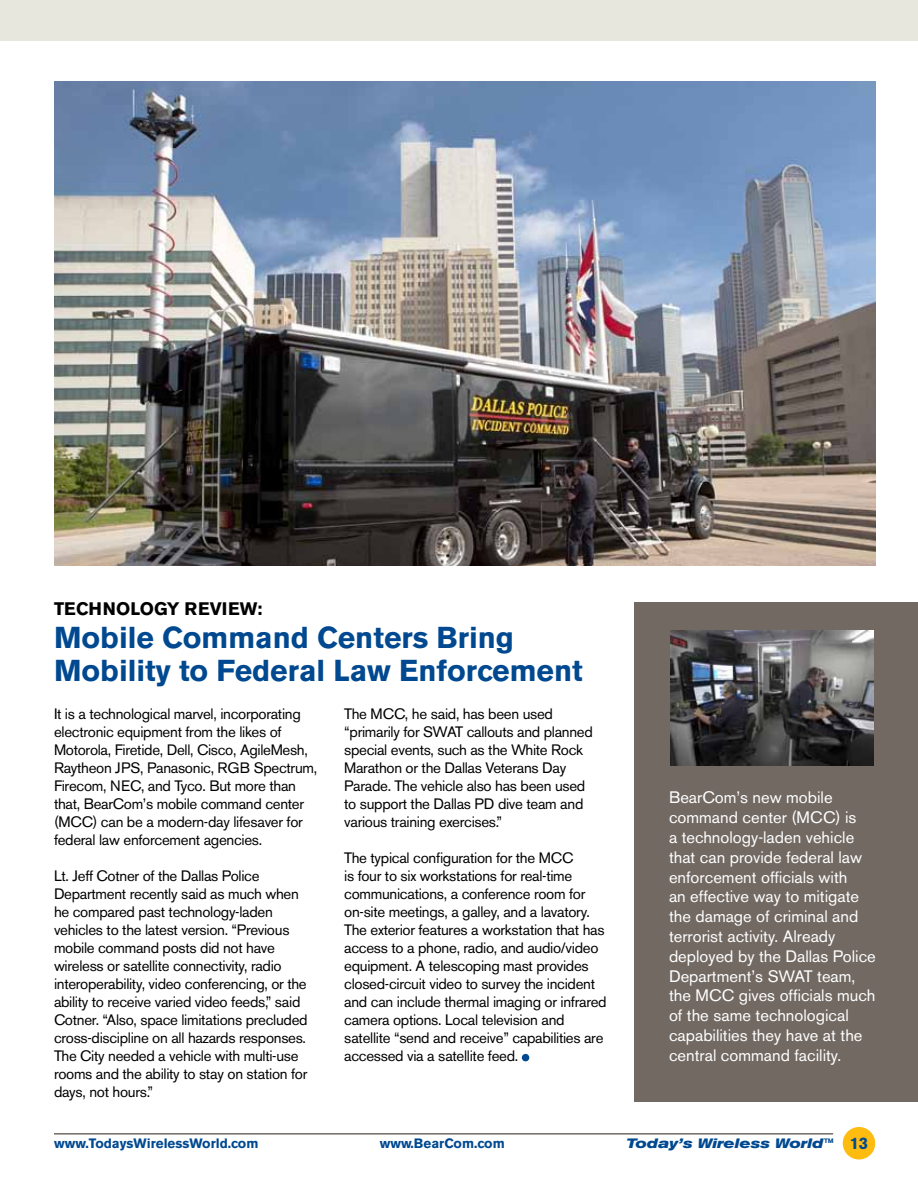
<style>
.page{position:relative;width:918px;height:1188px;background:#fff}
.page>*{position:absolute;margin:0;border:0;box-sizing:border-box;transform-origin:0 0}
.t1{font:700 30px/33px "Akzidenz Grotesk BE";color:#004990}
.t2{font:700 18px "Akzidenz Grotesk BE";color:#000}
.t3{font:16.5px/19.8px "Akzidenz Grotesk BE";color:#fff}
.t4{font:15px/18px "Akzidenz Grotesk BE";letter-spacing:-.02em;color:#000}
.t5{font:700 13.5px "Akzidenz Grotesk BE";color:#004990}
.t6{font:italic 700 expanded 13.5px "Akzidenz Grotesk BE";color:#004990}
.s1{font-style:normal;font-stretch:normal;font-size:16.5px}
</style>
<div class="page">
<div style="left:843px;top:1127px;width:32px;height:33px;background:#febc11;border-radius:50%"></div>
<div style="left:0;top:0;width:918px;height:40px;background:#e7e7dd"></div>
<hr style="left:54px;top:1133px;width:779px;height:2px;background:#726963">
<div style="left:522px;top:1054px;width:7px;height:7px;background:#004990;border-radius:50%"></div>
<div style="left:634px;top:602px;width:284px;height:500px;background:#726963"></div>
<img style="left:671px;top:630px;width:202px;height:135px">
<img style="left:54px;top:81px;width:822px;height:485px">
<p class="t2" style="left:54px;top:599px;width:49px">TECHNOLOG</p>
<p class="t2" style="left:167px;top:599px;width:31px">Y REV</p>
<p class="t2" style="left:222px;top:599px;width:42px">IEW:</p>
<h1 class="t1" style="left:54px;top:622px;width:530px">Mobile Command Centers Bring<br>Mobility to Federal Law Enforcement</h1>
<p class="t4" style="left:54px;top:705px;width:265px">It is a technological marvel, incorporating electronic equipment from the likes of Motorola, Firetide, Dell, Cisco, AgileMesh, Raytheon JPS, Panasonic, RGB Spectrum, Firecom, NEC, and Tyco. But more than that, BearCom’s mobile command center (MCC) can be a modern-day lifesaver for federal law enforcement agencies.</p>
<p class="t4" style="left:54px;top:867px;width:255px">Lt. Jeff Cotner of the Dallas Police Department recently said as much when he compared past technology-laden vehicles to the latest version. “Previous mobile command posts did not have wireless or satellite connectivity, radio interoperability, video conferencing, or the ability to receive varied video feeds,” said Cotner. “Also, space limitations precluded cross-discipline on all hazards responses.<br>The City needed a vehicle with multi-use rooms and the ability to stay on station for days, not hours.”</p>
<p class="t4" style="left:344px;top:705px;width:250px">The MCC, he said, has been used “primarily for SWAT callouts and planned special events, such as the White Rock Marathon or the Dallas Veterans Day Parade. The vehicle also has been used to support the Dallas PD dive team and various training exercises.”</p>
<p class="t4" style="left:344px;top:849px;width:264px">The typical configuration for the MCC<br>is four to six workstations for real-time communications, a conference room for on-site meetings, a galley, and a lavatory.<br>The exterior features a workstation that has access to a phone, radio, and audio/video equipment. A telescoping mast provides closed-circuit video to survey the incident and can include thermal imaging or infrared camera options. Local television and satellite “send and receive” capabilities are accessed via a satellite feed.</p>
<p class="t3" style="left:669px;top:788px;width:208px">BearCom’s new mobile command center (MCC) is<br>a technology-laden vehicle that can provide federal law enforcement officials with<br>an effective way to mitigate the damage of criminal and terrorist activity. Already deployed by the Dallas Police<br>Department’s SWAT team, the MCC gives officials much of the same technological capabilities they have at the central command facility.</p>
<p class="t5" style="left:54px;top:1136px;width:206px">www.TodaysWirelessWorld.com</p>
<p class="t5" style="left:380px;top:1136px;width:126px">www.BearCom.com</p>
<p class="t6" style="left:626px;top:1135px;width:243px">Today’s Wireless World™ <span class="s1">13</span></p>
</div>
